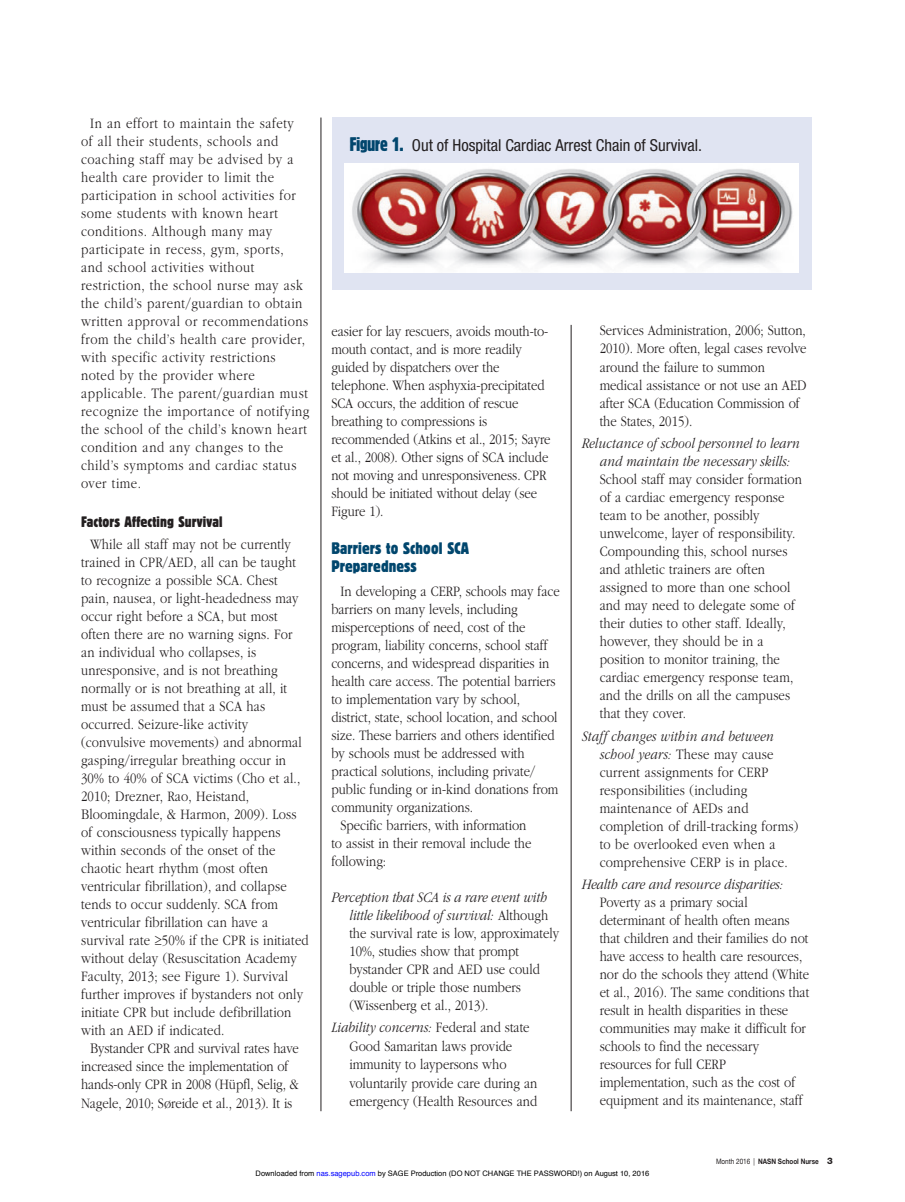
<style>
.page{position:relative;width:905px;height:1202px;background:#fff}
.page>*{position:absolute;margin:0;border:0;box-sizing:border-box;transform-origin:0 0}
.t1{font:condensed 16.5px "Helvetica Neue LT Std";color:#231f20}
.t2{font:condensed 16.5px/18px "Block BE";letter-spacing:.01em;color:#01466d}
.t3{font:300 15px/18px "ITC Garamond Std";letter-spacing:.01em;color:#231f20;scale:.85 1}
.t4{font:300 15px/18px "ITC Garamond Std";letter-spacing:.045em;color:#231f20;scale:.85 1}
.t5{font:italic 300 15px/18px "ITC Garamond Std";letter-spacing:.01em;color:#231f20;text-align:center;scale:.85 1}
.t6{font:condensed 15px "Block BE";letter-spacing:.01em;color:#231f20}
.t7{font:7.5px "Helvetica";color:#000}
.t8{font:700 7.5px "Helvetica Neue LT Std";color:#231f20;scale:.85 1}
.s1{font-family:"Block BE Extra Cn";font-stretch:normal;font-size:19.5px;color:#01466d}
.s2{font-style:italic}
.s3{font-weight:400}
.s4{font-weight:800;font-size:9px}
.s5{color:#00f}
</style>
<div class="page">
<hr style="left:320px;top:117px;width:1px;height:994px;background:#231f20">
<hr style="left:570px;top:325px;width:1px;height:786px;background:#231f20">
<div style="left:332px;top:117px;width:479px;height:173px;background:#e0e4f2"></div>
<img style="left:344px;top:164px;width:454px;height:108px">
<p class="t4" style="left:81px;top:114px;width:270px;text-indent:9px">In an effort to maintain the safety<br>of all their students, schools and coaching staff may be advised by a health care provider to limit the participation in school activities for some students with known heart conditions. Although many may participate in recess, gym, sports,<br>and school activities without restriction, the school nurse may ask the child’s parent/guardian to obtain written approval or recommendations from the child’s health care provider, with specific activity restrictions noted by the provider where applicable. The parent/guardian must recognize the importance of notifying the school of the child’s known heart condition and any changes to the child’s symptoms and cardiac status over time.</p>
<p class="t6" style="left:81px;top:513px;width:143px">Factors Affecting Survival</p>
<p class="t3" style="left:81px;top:536px;width:269px;text-indent:9px">While all staff may not be currently trained in CPR/AED, all can be taught to recognize a possible SCA. Chest pain, nausea, or light-headedness may occur right before a SCA, but most often there are no warning signs. For an individual who collapses, is unresponsive, and is not breathing normally or is not breathing at all, it must be assumed that a SCA has occurred. Seizure-like activity (convulsive movements) and abnormal gasping/irregular breathing occur in 30% to 40% of SCA victims (Cho et al., 2010; Drezner, Rao, Heistand, Bloomingdale, &amp; Harmon, 2009). Loss of consciousness typically happens within seconds of the onset of the chaotic heart rhythm (most often ventricular fibrillation), and collapse tends to occur suddenly. SCA from ventricular fibrillation can have a survival rate ≥50% if the CPR is initiated without delay (Resuscitation Academy Faculty, 2013; see Figure 1). Survival further improves if bystanders not only initiate CPR but include defibrillation with an AED if indicated.</p>
<p class="t3" style="left:81px;top:1040px;width:258px;text-indent:9px">Bystander CPR and survival rates have increased since the implementation of hands-only CPR in 2008 (Hüpfl, Selig, &amp; Nagele, 2010; Søreide et al., 2013). It is</p>
<p class="t1" style="left:350px;top:136px;width:353px"><span class="s1">Figure 1.</span> Out of Hospital Cardiac Arrest Chain of Survival.</p>
<p class="t3" style="left:331px;top:323px;width:259px">easier for lay rescuers, avoids mouth-to&shy;mouth contact, and is more readily guided by dispatchers over the telephone. When asphyxia-precipitated SCA occurs, the addition of rescue breathing to compressions is recommended (Atkins et al., 2015; Sayre et al., 2008). Other signs of SCA include not moving and unresponsiveness. CPR should be initiated without delay (see Figure 1).</p>
<p class="t2" style="left:331px;top:538px;width:139px">Barriers to School SCA<br>Preparedness</p>
<p class="t3" style="left:340px;top:582px;width:259px">In developing a CERP, schools may face</p>
<p class="t3" style="left:331px;top:600px;width:221px">barriers on many levels, including</p>
<p class="t3" style="left:331px;top:618px;width:230px">misperceptions of need, cost of the</p>
<p class="t3" style="left:331px;top:636px;width:256px">program, liability concerns, school staff</p>
<p class="t3" style="left:331px;top:654px;width:258px">concerns, and widespread disparities in</p>
<p class="t3" style="left:331px;top:672px;width:265px">health care access. The potential barriers</p>
<p class="t3" style="left:331px;top:690px;width:223px">to implementation vary by school,</p>
<p class="t3" style="left:331px;top:708px;width:267px">district, state, school location, and school</p>
<p class="t3" style="left:331px;top:726px;width:264px">size. These barriers and others identified</p>
<p class="t3" style="left:331px;top:744px;width:229px">by schools must be addressed with</p>
<p class="t3" style="left:331px;top:762px;width:241px">practical solutions, including private/</p>
<p class="t3" style="left:331px;top:780px;width:269px">public funding or in-kind donations from</p>
<p class="t3" style="left:331px;top:798px;width:168px">community organizations.</p>
<p class="t3" style="left:340px;top:816px;width:220px">Specific barriers, with information</p>
<p class="t3" style="left:331px;top:834px;width:237px">to assist in their removal include the</p>
<p class="t3" style="left:331px;top:852px;width:66px">following:</p>
<p class="t3" style="left:349px;top:888px;width:248px;text-indent:-18px"><span class="s2">Perception that SCA is a rare event with little likelihood of survival:</span> Although the survival rate is low, approximately 10%, studies show that prompt bystander CPR and AED use could double or triple those numbers (Wissenberg et al., 2013).</p>
<p class="t3" style="left:349px;top:1018px;width:222px;text-indent:-18px"><span class="s2">Liability concerns:</span> Federal and state<br>Good Samaritan laws provide immunity to laypersons who voluntarily provide care during an emergency (Health Resources and</p>
<p class="t3" style="left:599px;top:321px;width:245px">Services Administration, 2006; Sutton, 2010). More often, legal cases revolve around the failure to summon medical assistance or not use an AED after SCA (Education Commission of the States, 2015).</p>
<p class="t5" style="left:581px;top:434px;width:258px">Reluctance of school personnel to learn and maintain the necessary skills:</p>
<p class="t3" style="left:599px;top:470px;width:239px">School staff may consider formation of a cardiac emergency response team to be another, possibly unwelcome, layer of responsibility.<br>Compounding this, school nurses and athletic trainers are often assigned to more than one school and may need to delegate some of their duties to other staff. Ideally, however, they should be in a position to monitor training, the cardiac emergency response team, and the drills on all the campuses that they cover.</p>
<p class="t3" style="left:599px;top:727px;width:235px;text-indent:-18px"><span class="s2">Staff changes within and between school years:</span> These may cause current assignments for CERP responsibilities (including maintenance of AEDs and completion of drill-tracking forms) to be overlooked even when a comprehensive CERP is in place.</p>
<p class="t5" style="left:581px;top:875px;width:239px">Health care and resource disparities:</p>
<p class="t3" style="left:599px;top:893px;width:248px">Poverty as a primary social determinant of health often means that children and their families do not have access to health care resources, nor do the schools they attend (White et al., 2016). The same conditions that result in health disparities in these communities may make it difficult for schools to find the necessary resources for full CERP implementation, such as the cost of equipment and its maintenance, staff</p>
<p class="t8" style="left:716px;top:1156px;width:139px"><span class="s3">Month 2016 |</span> NASN School Nurse <span class="s4">3</span></p>
<p class="t7" style="left:256px;top:1168px;width:395px">Downloaded from <span class="s5">nas.sagepub.com</span> by SAGE Production (DO NOT CHANGE THE PASSWORD!) on August 10, 2016</p>
</div>
